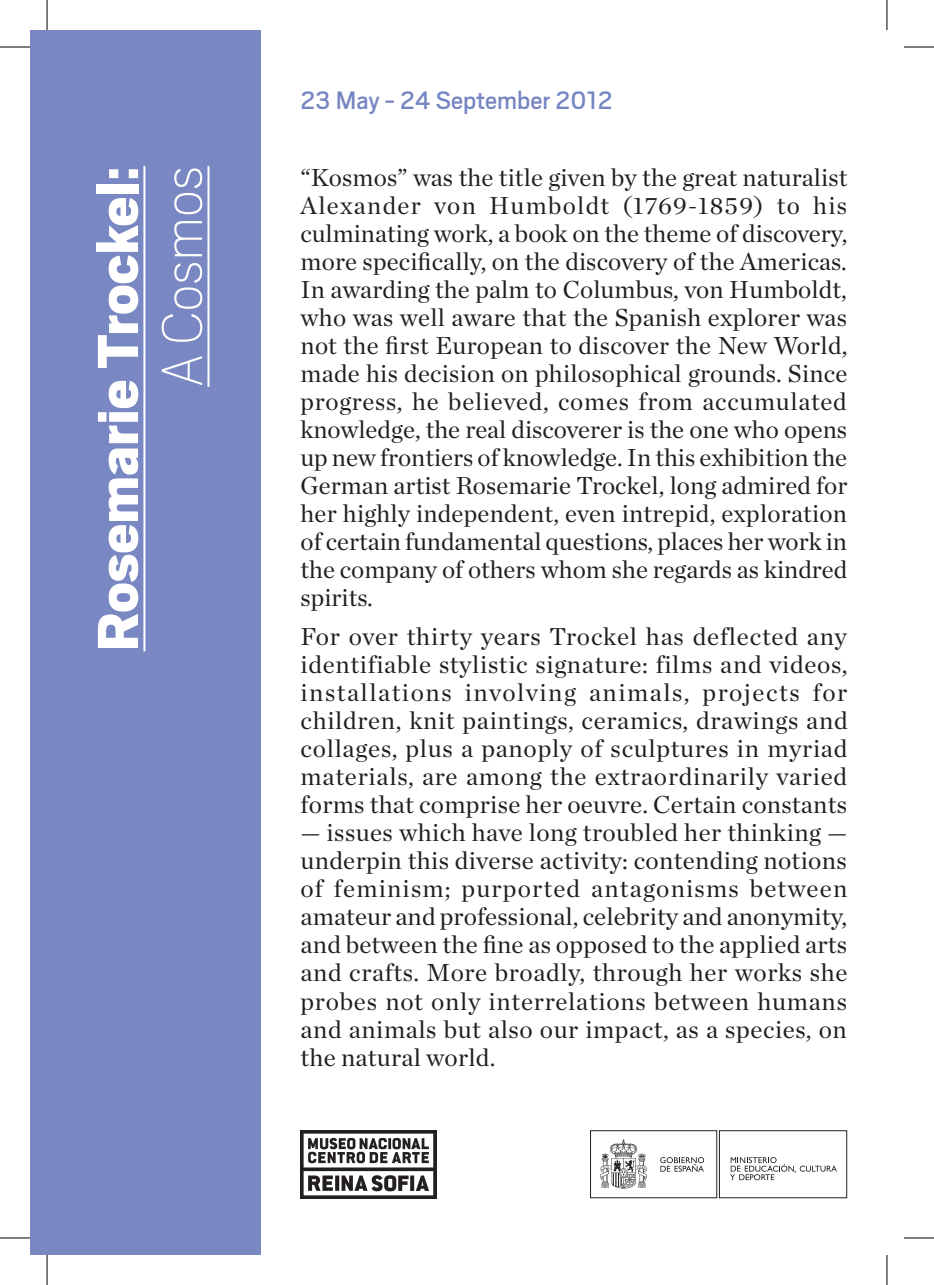
<style>
.page{position:relative;width:934px;height:1285px;background:#fff}
.page>*{position:absolute;margin:0;border:0;box-sizing:border-box;transform-origin:0 0}
.TITULO{font:900 64px "Scout";color:#fff}
.TITULO-2{font:100 64px "Scout";color:#fff}
.t1{font:28px "Scout";color:#7585c1}
.texto_introducción{font:25px/28px "Chronicle Deck";letter-spacing:.01em;color:#231f20;text-align:justify}
.t2{font:8.6px "Gill Sans";color:#231f20}
.s1{font-family:"Chronicle Text G1";font-style:italic}
</style>
<div class="page">
<img style="left:300px;top:1130px;width:136px;height:68px">
<svg style="left:590px;top:1130px;width:257px;height:68px"></svg>
<div style="left:30px;top:30px;width:231px;height:1225px;background:#7988c3"></div>
<hr style="left:143px;top:166px;width:2px;height:485px;background:#fff">
<hr style="left:207px;top:166px;width:2px;height:221px;background:#fff">
<hr style="left:0;top:47px;width:30px;height:1px;background:#000">
<hr style="left:903px;top:47px;width:30px;height:1px;background:#000">
<hr style="left:0;top:1237px;width:30px;height:1px;background:#000">
<hr style="left:903px;top:1237px;width:30px;height:1px;background:#000">
<hr style="left:47px;top:0;width:1px;height:30px;background:#000">
<hr style="left:47px;top:1255px;width:1px;height:30px;background:#000">
<hr style="left:886px;top:0;width:1px;height:30px;background:#000">
<hr style="left:886px;top:1255px;width:1px;height:30px;background:#000">
<p class="TITULO" style="left:76px;top:651px;width:487px;rotate:-90deg">Rosemarie Trockel:</p>
<p class="TITULO-2" style="left:140px;top:387px;width:222px;rotate:-90deg">A Cosmos</p>
<p class="t1" style="left:300px;top:82px;width:313px">23 May - 24 September 2012</p>
<p class="texto_introducción" style="left:300px;top:163px;width:548px">“Kosmos” was the title given by the great naturalist Alexander von Humboldt (1769-1859) to his culminating work, a book on the theme of discovery, more specifically, on the discovery of the Americas.<br>In awarding the palm to Columbus, von Humboldt, who was well aware that the Spanish explorer was not the first European to discover the New World, made his decision on philosophical grounds. Since progress, he believed, comes from accumulated knowledge, the real discoverer is the one who opens up new frontiers of knowledge. In this exhibition the German artist Rosemarie Trockel, long admired for her highly independent, even intrepid, exploration of certain fundamental questions, places her work in the company of others whom she regards as kindred spirits.</p>
<p class="texto_introducción" style="left:300px;top:622px;width:548px">For over thirty years Trockel has deflected any identifiable stylistic signature: films and videos, installations involving animals, projects for children, knit paintings, ceramics, drawings and collages, plus a panoply of sculptures in myriad materials, are among the extraordinarily varied forms that comprise her oeuvre. Certain constants</p>
<p class="texto_introducción" style="left:300px;top:818px;width:548px"><span class="s1">—</span> issues which have long troubled her thinking <span class="s1">— </span>underpin this diverse activity: contending notions of feminism; purported antagonisms between amateur and professional, celebrity and anonymity, and between the fine as opposed to the applied arts and crafts. More broadly, through her works she probes not only interrelations between humans and animals but also our impact, as a species, on the natural world.</p>
<p class="t2" style="left:794px;top:1163px;width:3px">,</p>
</div>
